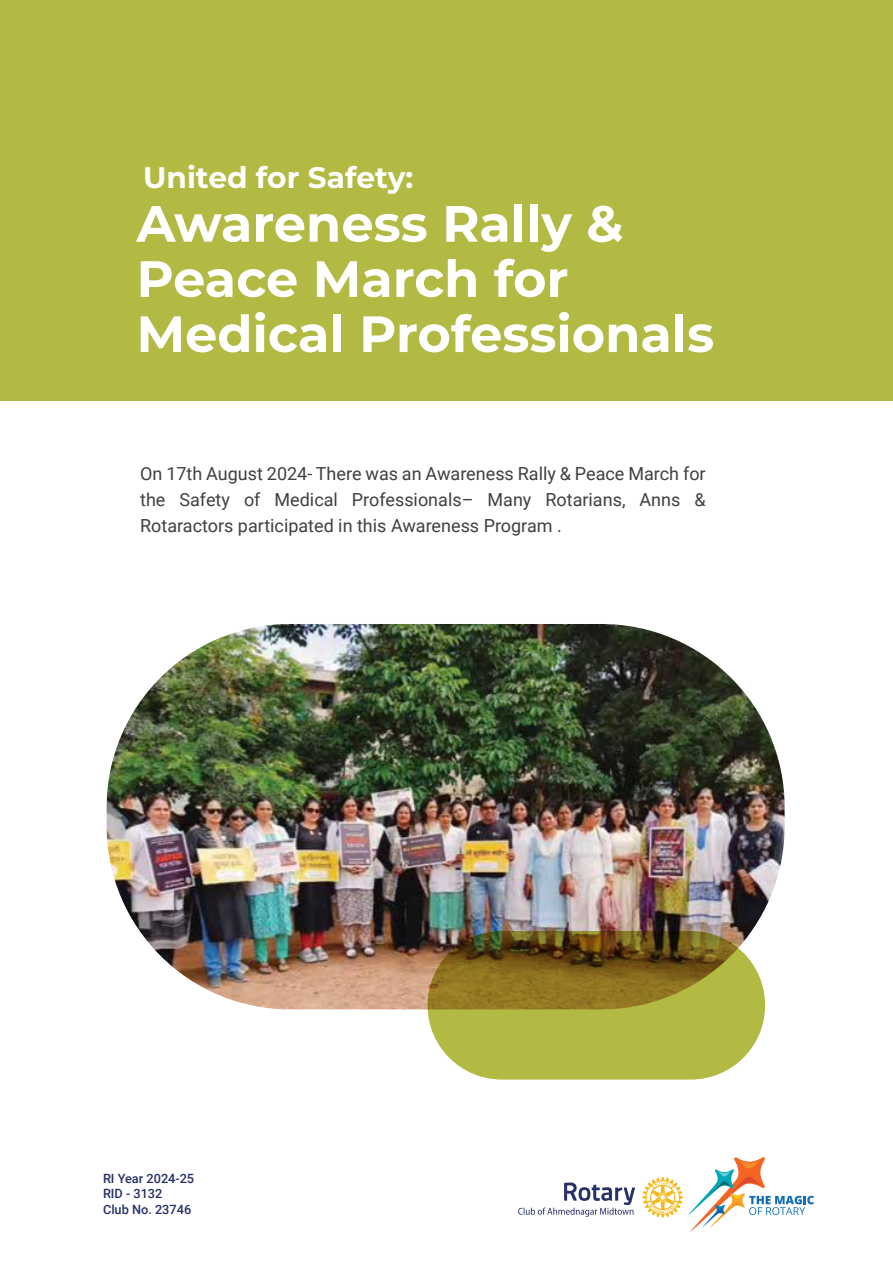
<style>
.page{position:relative;width:893px;height:1263px;background:#fff}
.page>*{position:absolute;margin:0;border:0;box-sizing:border-box;transform-origin:0 0}
.t1{font:700 51px/55.2px "Montserrat";color:#fff}
.t2{font:700 29.7px "Montserrat";color:#fff}
.t3{font:18px/25.5px "Roboto";color:#404041;text-align:justify}
.t4{font:500 12.75px/15.3px "Roboto";color:#253068}
</style>
<div class="page">
<div style="left:0;top:0;width:893px;height:400px;background:#b3ba43"></div>
<img style="left:107px;top:624px;width:678px;height:385px">
<svg style="left:427px;top:931px;width:338px;height:148px;background:#989131"></svg>
<svg style="left:518px;top:1182px;width:117px;height:35px"></svg>
<svg style="left:642px;top:1157px;width:172px;height:75px"></svg>
<h2 class="t2" style="left:143px;top:156px;width:272px">United for Safety:</h2>
<h1 class="t1" style="left:136px;top:193px;width:579px">Awareness Rally &amp;<br>Peace March for<br>Medical Professionals</h1>
<p class="t3" style="left:140px;top:461px;width:567px">On 17th August 2024- There was an Awareness Rally &amp; Peace March for the Safety of Medical Professionals– Many Rotarians, Anns &amp; Rotaractors participated in this Awareness Program .</p>
<p class="t4" style="left:103px;top:1170px;width:93px">RI Year 2024-25<br>RID - 3132<br>Club No. 23746</p>
</div>
